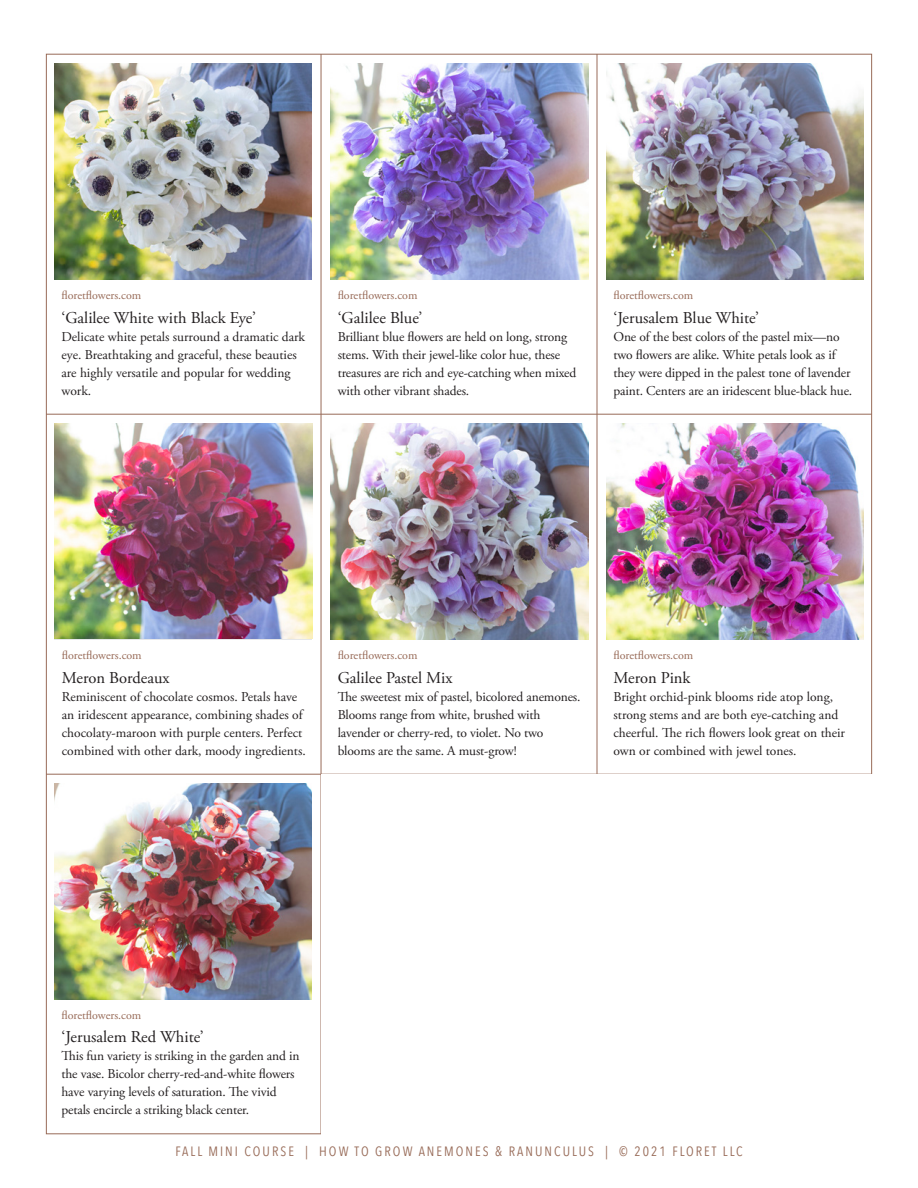
<style>
.page{position:relative;width:918px;height:1188px;background:#fff}
.page>*{position:absolute;margin:0;border:0;box-sizing:border-box;transform-origin:0 0}
.Flower_Name{font:16.5px "Adobe Garamond Pro";color:#231f20}
.Flower_Description{font:13.5px/18px "Adobe Garamond Pro";letter-spacing:-.01em;color:#231f20}
.t1{font:13.5px "Avenir Next Condensed";letter-spacing:.15em;color:#986b58}
.URL{font:12px "Adobe Garamond Pro";color:#986b58}
</style>
<div class="page">
<hr style="left:321px;top:54px;width:1px;height:1080px;background:#986b58">
<hr style="left:597px;top:54px;width:1px;height:1080px;background:#986b58">
<hr style="left:46px;top:414px;width:826px;height:1px;background:#986b58">
<hr style="left:46px;top:774px;width:826px;height:1px;background:#986b58">
<img style="left:54px;top:63px;width:258px;height:217px">
<img style="left:330px;top:63px;width:258px;height:217px">
<img style="left:606px;top:63px;width:258px;height:217px">
<img style="left:54px;top:423px;width:258px;height:216px">
<img style="left:330px;top:423px;width:258px;height:217px">
<img style="left:606px;top:423px;width:258px;height:217px">
<img style="left:54px;top:783px;width:258px;height:216px">
<div style="left:321px;top:774px;width:553px;height:361px;background:#fff"></div>
<p class="URL" style="left:62px;top:288px;width:81px">floretflowers.com</p>
<p class="Flower_Name" style="left:62px;top:307px;width:196px">‘Galilee White with Black Eye’</p>
<p class="Flower_Description" style="left:62px;top:328px;width:245px">Delicate white petals surround a dramatic dark eye. Breathtaking and graceful, these beauties are highly versatile and popular for wedding work.</p>
<p class="URL" style="left:338px;top:288px;width:81px">floretflowers.com</p>
<p class="Flower_Name" style="left:338px;top:307px;width:86px">‘Galilee Blue’</p>
<p class="Flower_Description" style="left:338px;top:328px;width:240px">Brilliant blue flowers are held on long, strong stems. With their jewel-like color hue, these treasures are rich and eye-catching when mixed with other vibrant shades.</p>
<p class="URL" style="left:614px;top:288px;width:81px">floretflowers.com</p>
<p class="Flower_Name" style="left:614px;top:307px;width:147px">‘Jerusalem Blue White’</p>
<p class="Flower_Description" style="left:614px;top:328px;width:240px">One of the best colors of the pastel mix—no two flowers are alike. White petals look as if they were dipped in the palest tone of lavender paint. Centers are an iridescent blue-black hue.</p>
<p class="URL" style="left:62px;top:648px;width:81px">floretflowers.com</p>
<p class="Flower_Name" style="left:62px;top:667px;width:109px">Meron Bordeaux</p>
<p class="Flower_Description" style="left:62px;top:688px;width:246px">Reminiscent of chocolate cosmos. Petals have an iridescent appearance, combining shades of chocolaty-maroon with purple centers. Perfect combined with other dark, moody ingredients.</p>
<p class="URL" style="left:338px;top:648px;width:81px">floretflowers.com</p>
<p class="Flower_Name" style="left:338px;top:667px;width:116px">Galilee Pastel Mix</p>
<p class="Flower_Description" style="left:338px;top:688px;width:244px">The sweetest mix of pastel, bicolored anemones.<br>Blooms range from white, brushed with lavender or cherry-red, to violet. No two blooms are the same. A must-grow!</p>
<p class="URL" style="left:614px;top:648px;width:81px">floretflowers.com</p>
<p class="Flower_Name" style="left:614px;top:667px;width:79px">Meron Pink</p>
<p class="Flower_Description" style="left:614px;top:688px;width:233px">Bright orchid-pink blooms ride atop long, strong stems and are both eye-catching and cheerful. The rich flowers look great on their own or combined with jewel tones.</p>
<p class="URL" style="left:62px;top:1008px;width:81px">floretflowers.com</p>
<p class="Flower_Name" style="left:62px;top:1027px;width:144px">‘Jerusalem Red White’</p>
<p class="Flower_Description" style="left:62px;top:1047px;width:240px">This fun variety is striking in the garden and in the vase. Bicolor cherry-red-and-white flowers have varying levels of saturation. The vivid petals encircle a striking black center.</p>
<p class="t1" style="left:175px;top:1140px;width:569px">FALL MINI COURSE | HOW TO GROW ANEMONES &amp; RANUNCULUS | © 2021 FLORET LLC</p>
</div>
